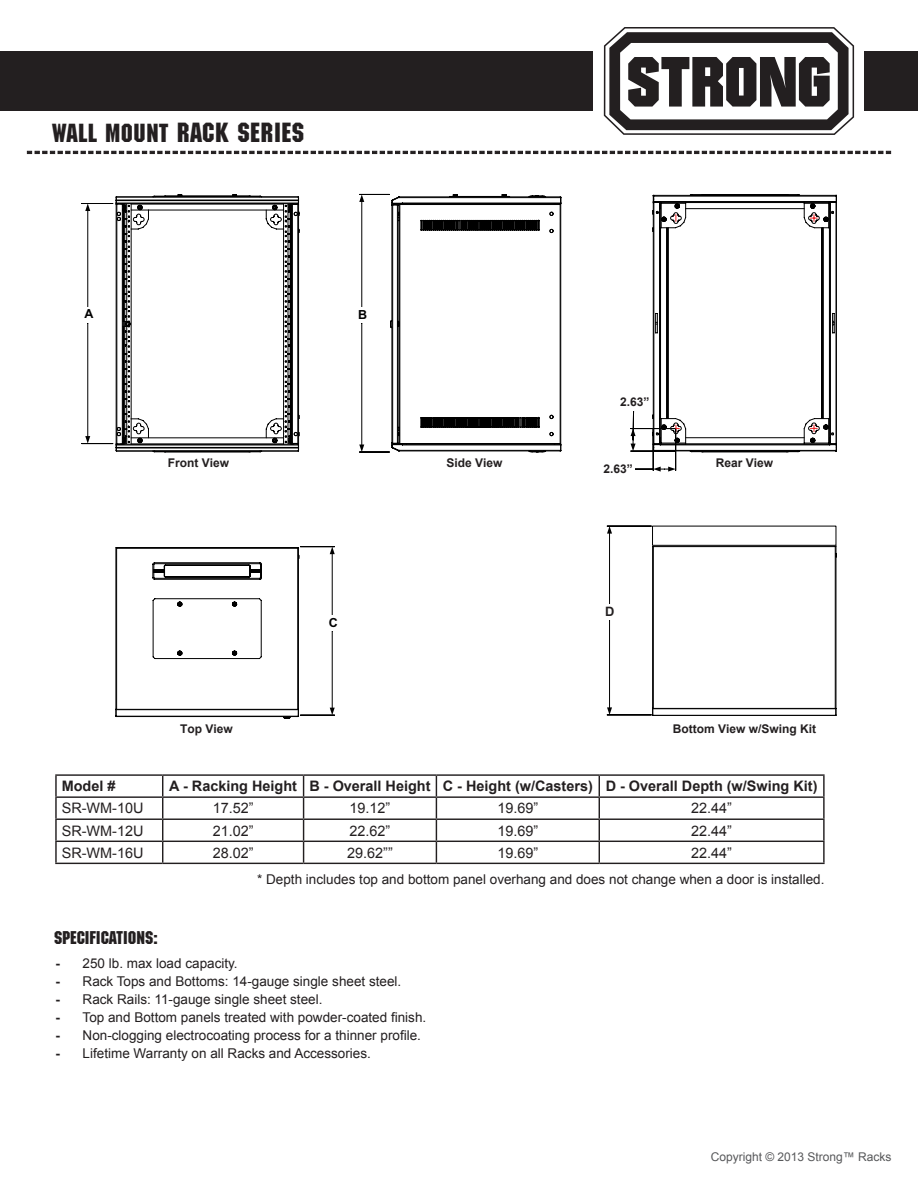
<style>
.page{position:relative;width:918px;height:1188px;background:#fff}
.page>*{position:absolute;margin:0;border:0;box-sizing:border-box;transform-origin:0 0}
.t1{font:27px "Machine Std";letter-spacing:.02em;color:#231f20}
.t2{font:18px "Machine Std";color:#231f20}
.t3{font:14.4px "Arial";color:#231f20}
.t4{font:700 14.4px "Arial";color:#231f20}
.t5{font:13.5px "Arial";color:#231f20}
.t6{font:700 12.9px "Arial";color:#231f20}
.t7{font:700 12.45px "Arial";color:#000}
.t8{font:700 12px "Arial";color:#231f20}
.t9{font:12px "Arial";color:#57585a}
.s1{font-size:25.5px}
.s2{font-weight:700}
</style>
<div class="page">
<hr style="left:55px;top:774px;width:108px;height:2px;background:#231f20">
<hr style="left:55px;top:776px;width:2px;height:20px;background:#231f20">
<hr style="left:163px;top:774px;width:141px;height:2px;background:#231f20">
<hr style="left:304px;top:774px;width:132px;height:2px;background:#231f20">
<hr style="left:436px;top:774px;width:163px;height:2px;background:#231f20">
<hr style="left:599px;top:774px;width:226px;height:2px;background:#231f20">
<hr style="left:823px;top:776px;width:2px;height:20px;background:#231f20">
<hr style="left:55px;top:796px;width:108px;height:2px;background:#231f20">
<hr style="left:55px;top:798px;width:2px;height:21px;background:#231f20">
<hr style="left:163px;top:796px;width:141px;height:2px;background:#231f20">
<hr style="left:304px;top:796px;width:132px;height:2px;background:#231f20">
<hr style="left:436px;top:796px;width:163px;height:2px;background:#231f20">
<hr style="left:599px;top:796px;width:226px;height:2px;background:#231f20">
<hr style="left:823px;top:798px;width:2px;height:21px;background:#231f20">
<hr style="left:55px;top:819px;width:108px;height:1px;background:#231f20">
<hr style="left:55px;top:820px;width:2px;height:21px;background:#231f20">
<hr style="left:163px;top:819px;width:141px;height:1px;background:#231f20">
<hr style="left:304px;top:819px;width:132px;height:1px;background:#231f20">
<hr style="left:436px;top:819px;width:163px;height:1px;background:#231f20">
<hr style="left:599px;top:819px;width:226px;height:1px;background:#231f20">
<hr style="left:823px;top:820px;width:2px;height:21px;background:#231f20">
<hr style="left:55px;top:841px;width:108px;height:1px;background:#231f20">
<hr style="left:55px;top:842px;width:2px;height:21px;background:#231f20">
<hr style="left:163px;top:841px;width:141px;height:1px;background:#231f20">
<svg style="left:162px;top:776px;width:1px;height:87px"></svg>
<hr style="left:304px;top:841px;width:132px;height:1px;background:#231f20">
<svg style="left:303px;top:776px;width:1px;height:87px"></svg>
<hr style="left:436px;top:841px;width:163px;height:1px;background:#231f20">
<svg style="left:436px;top:776px;width:1px;height:87px"></svg>
<hr style="left:599px;top:841px;width:226px;height:1px;background:#231f20">
<svg style="left:599px;top:776px;width:1px;height:87px"></svg>
<hr style="left:823px;top:842px;width:2px;height:21px;background:#231f20">
<hr style="left:55px;top:863px;width:108px;height:1px;background:#231f20">
<hr style="left:163px;top:863px;width:141px;height:1px;background:#231f20">
<hr style="left:304px;top:863px;width:132px;height:1px;background:#231f20">
<hr style="left:436px;top:863px;width:163px;height:1px;background:#231f20">
<hr style="left:599px;top:863px;width:226px;height:1px;background:#231f20">
<div style="left:0;top:51px;width:918px;height:60px;background:#231f20"></div>
<div style="left:594px;top:27px;width:270px;height:108px;background:#fff"></div>
<svg style="left:604px;top:27px;width:250px;height:108px"></svg>
<svg style="left:27px;top:151px;width:864px;height:3px"></svg>
<hr style="left:82px;top:203px;width:31px;height:1px;background:#000">
<hr style="left:82px;top:443px;width:31px;height:1px;background:#000">
<hr style="left:87px;top:210px;width:1px;height:114px;background:#000">
<hr style="left:87px;top:324px;width:1px;height:113px;background:#000">
<svg style="left:85px;top:436px;width:5px;height:7px"></svg>
<svg style="left:85px;top:204px;width:5px;height:7px"></svg>
<div style="left:85px;top:307px;width:6px;height:15px;background:#fff"></div>
<hr style="left:359px;top:194px;width:31px;height:1px;background:#000">
<hr style="left:359px;top:452px;width:31px;height:1px;background:#000">
<hr style="left:361px;top:201px;width:1px;height:122px;background:#000">
<hr style="left:361px;top:323px;width:1px;height:122px;background:#000">
<svg style="left:359px;top:445px;width:5px;height:7px"></svg>
<svg style="left:359px;top:195px;width:5px;height:7px"></svg>
<div style="left:358px;top:308px;width:7px;height:15px;background:#fff"></div>
<hr style="left:300px;top:546px;width:35px;height:1px;background:#000">
<hr style="left:300px;top:715px;width:35px;height:1px;background:#000">
<hr style="left:332px;top:554px;width:1px;height:77px;background:#000">
<hr style="left:332px;top:631px;width:1px;height:77px;background:#000">
<svg style="left:330px;top:708px;width:5px;height:7px"></svg>
<svg style="left:330px;top:547px;width:5px;height:7px"></svg>
<div style="left:329px;top:615px;width:7px;height:15px;background:#fff"></div>
<svg style="left:116px;top:194px;width:184px;height:259px"></svg>
<svg style="left:390px;top:194px;width:172px;height:259px"></svg>
<svg style="left:116px;top:547px;width:183px;height:171px"></svg>
<hr style="left:622px;top:469px;width:31px;height:1px;background:#000">
<hr style="left:675px;top:429px;width:1px;height:41px;background:#000">
<hr style="left:653px;top:429px;width:1px;height:41px;background:#000">
<svg style="left:653px;top:467px;width:23px;height:5px"></svg>
<div style="left:608px;top:462px;width:27px;height:15px;background:#fff"></div>
<hr style="left:607px;top:526px;width:44px;height:1px;background:#000">
<hr style="left:607px;top:714px;width:44px;height:1px;background:#000">
<hr style="left:609px;top:533px;width:1px;height:87px;background:#000">
<hr style="left:609px;top:620px;width:1px;height:88px;background:#000">
<svg style="left:607px;top:707px;width:5px;height:7px"></svg>
<svg style="left:607px;top:527px;width:5px;height:7px"></svg>
<div style="left:606px;top:605px;width:7px;height:15px;background:#fff"></div>
<svg style="left:630px;top:194px;width:207px;height:259px"></svg>
<div style="left:620px;top:396px;width:27px;height:15px;background:#fff"></div>
<svg style="left:653px;top:546px;width:184px;height:170px"></svg>
<div style="left:652px;top:526px;width:184px;height:20px;border:1px solid #000"></div>
<h1 class="t1" style="left:52px;top:116px;width:253px"><span class="s1">WALL MOUNT</span> RACK SERIES</h1>
<p class="t7" style="left:85px;top:306px;width:11px">A</p>
<p class="t7" style="left:358px;top:306px;width:11px">B</p>
<p class="t8" style="left:168px;top:455px;width:63px">Front View</p>
<p class="t7" style="left:329px;top:614px;width:11px">C</p>
<p class="t8" style="left:620px;top:394px;width:31px">2.63”</p>
<p class="t8" style="left:447px;top:455px;width:58px">Side View</p>
<p class="t8" style="left:716px;top:455px;width:59px">Rear View</p>
<p class="t8" style="left:604px;top:461px;width:31px">2.63”</p>
<p class="t6" style="left:605px;top:603px;width:11px">D</p>
<p class="t8" style="left:180px;top:721px;width:54px">Top View</p>
<p class="t8" style="left:673px;top:721px;width:145px">Bottom View w/Swing Kit</p>
<p class="t4" style="left:62px;top:777px;width:55px">Model #</p>
<p class="t4" style="left:169px;top:777px;width:129px">A - Racking Height</p>
<p class="t4" style="left:309px;top:777px;width:123px">B - Overall Height</p>
<p class="t4" style="left:443px;top:777px;width:152px">C - Height (w/Casters)</p>
<p class="t4" style="left:606px;top:777px;width:213px">D - Overall Depth (w/Swing Kit)</p>
<p class="t3" style="left:62px;top:799px;width:83px">SR-WM-10U</p>
<p class="t3" style="left:213px;top:799px;width:42px">17.52”</p>
<p class="t3" style="left:350px;top:799px;width:42px">19.12”</p>
<p class="t3" style="left:497px;top:799px;width:42px">19.69”</p>
<p class="t3" style="left:691px;top:799px;width:42px">22.44”</p>
<p class="t3" style="left:62px;top:821px;width:83px">SR-WM-12U</p>
<p class="t3" style="left:213px;top:821px;width:42px">21.02”</p>
<p class="t3" style="left:350px;top:821px;width:42px">22.62”</p>
<p class="t3" style="left:497px;top:821px;width:42px">19.69”</p>
<p class="t3" style="left:691px;top:821px;width:42px">22.44”</p>
<p class="t3" style="left:62px;top:843px;width:83px">SR-WM-16U</p>
<p class="t3" style="left:213px;top:843px;width:42px">28.02”</p>
<p class="t3" style="left:347px;top:843px;width:47px">29.62””</p>
<p class="t3" style="left:497px;top:843px;width:42px">19.69”</p>
<p class="t3" style="left:691px;top:843px;width:42px">22.44”</p>
<p class="t5" style="left:257px;top:870px;width:569px">* Depth includes top and bottom panel overhang and does not change when a door is installed.</p>
<p class="t2" style="left:54px;top:927px;width:105px">SPECIFICATIONS:</p>
<p class="t5" style="left:56px;top:955px;width:184px"><span class="s2">-</span> 250 lb. max load capacity.</p>
<p class="t5" style="left:56px;top:973px;width:347px"><span class="s2">-</span> Rack Tops and Bottoms: 14-gauge single sheet steel.</p>
<p class="t5" style="left:56px;top:991px;width:268px"><span class="s2">-</span> Rack Rails: 11-gauge single sheet steel.</p>
<p class="t5" style="left:56px;top:1009px;width:372px"><span class="s2">-</span> Top and Bottom panels treated with powder-coated finish.</p>
<p class="t5" style="left:56px;top:1027px;width:367px"><span class="s2">-</span> Non-clogging electrocoating process for a thinner profile.</p>
<p class="t5" style="left:56px;top:1045px;width:317px"><span class="s2">-</span> Lifetime Warranty on all Racks and Accessories.</p>
<p class="t9" style="left:711px;top:1149px;width:182px">Copyright © 2013 Strong™ Racks</p>
</div>
